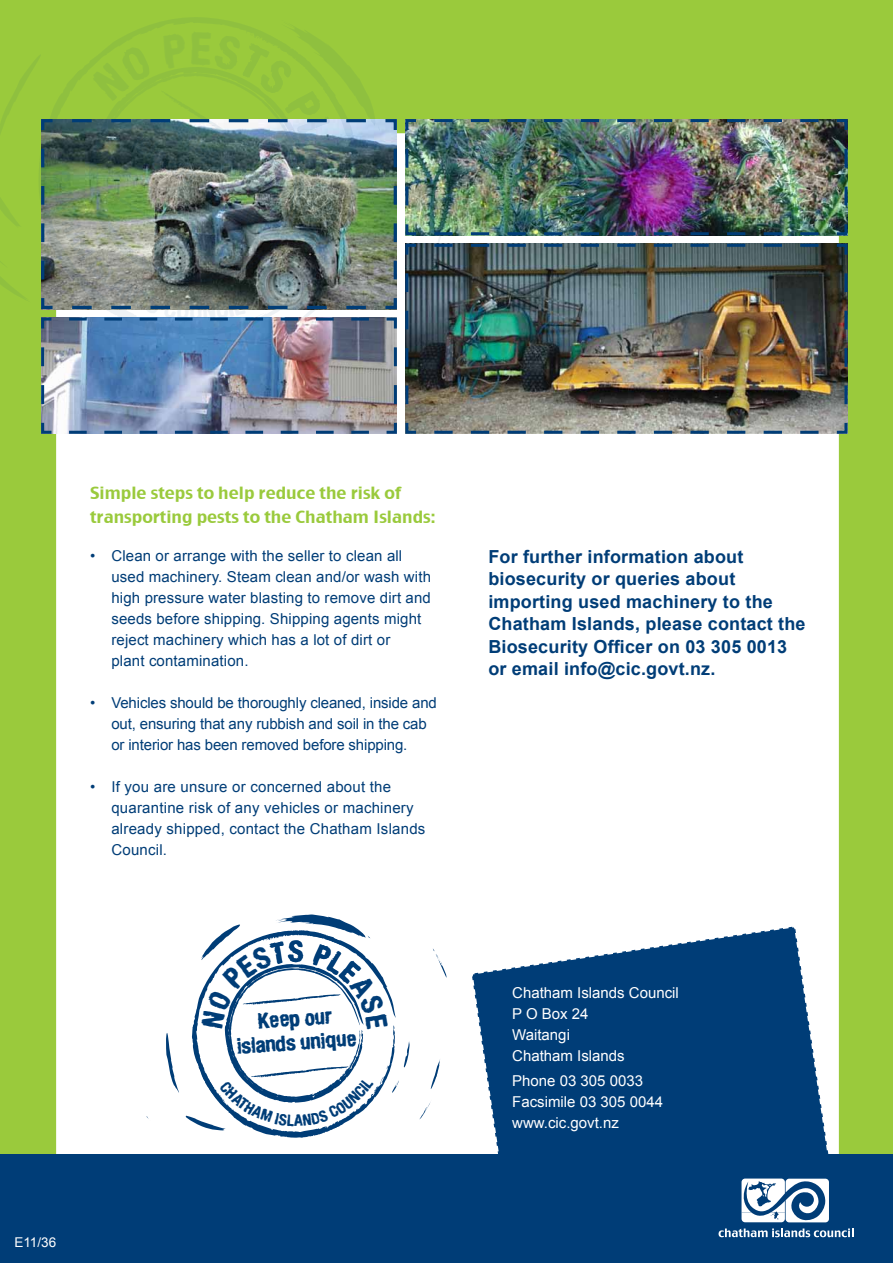
<style>
.page{position:relative;width:893px;height:1263px;background:#9aca3c}
.page>*{position:absolute;margin:0;border:0;box-sizing:border-box;transform-origin:0 0}
.t1{font:20.1px/24px "Army Chalk";color:#003d77;text-align:center}
.t2{font:700 18px/22.5px "Arial";letter-spacing:.01em;color:#003d77}
.t3{font:16.5px/24px "Charcoal CY";color:#9aca3c}
.t4{font:15px/21px "Arial";letter-spacing:.01em;color:#003d77}
.t5{font:15px/21px "Arial";letter-spacing:-.01em;color:#003d77}
.t6{font:15px/21px "Arial";color:#fff}
.t7{font:13.5px "Arial";color:#fff}
</style>
<div class="page">
<div style="left:56px;top:133px;width:783px;height:1057px;background:#fff;border-radius:13px"></div>
<img style="left:405px;top:242px;width:443px;height:193px">
<div style="left:0;top:1155px;width:893px;height:108px;background:#003d77"></div>
<svg style="left:470px;top:925px;width:402px;height:313px"></svg>
<svg style="left:433px;top:948px;width:14px;height:30px"></svg>
<svg style="left:430px;top:1059px;width:10px;height:30px"></svg>
<svg style="left:419px;top:1102px;width:12px;height:17px"></svg>
<img style="left:0;top:20px;width:398px;height:415px">
<svg style="left:425px;top:237px;width:403px;height:15px"></svg>
<img style="left:404px;top:119px;width:444px;height:118px">
<svg style="left:166px;top:914px;width:244px;height:224px"></svg>
<p class="t3" style="left:90px;top:480px;width:347px">Simple steps to help reduce the risk of transporting pests to the Chatham Islands:</p>
<p class="t4" style="left:111px;top:545px;width:321px;text-indent:-21px">• Clean or arrange with the seller to clean all used machinery. Steam clean and/or wash with high pressure water blasting to remove dirt and seeds before shipping. Shipping agents might reject machinery which has a lot of dirt or<br>plant contamination.</p>
<p class="t5" style="left:111px;top:692px;width:327px;text-indent:-21px">• Vehicles should be thoroughly cleaned, inside and out, ensuring that any rubbish and soil in the cab or interior has been removed before shipping.</p>
<p class="t4" style="left:111px;top:776px;width:315px;text-indent:-21px">• If you are unsure or concerned about the quarantine risk of any vehicles or machinery already shipped, contact the Chatham Islands Council.</p>
<h1 class="t1" style="left:235px;top:1011px;width:122px;rotate:-4deg">Keep our islands unique</h1>
<p class="t7" style="left:14px;top:1233px;width:43px">E11/36</p>
<p class="t2" style="left:488px;top:545px;width:319px">For further information about biosecurity or queries about importing used machinery to the<br>Chatham Islands, please contact the<br>Biosecurity Officer on 03 305 0013 or email info@cic.govt.nz.</p>
<p class="t6" style="left:512px;top:982px;width:168px">Chatham Islands Council<br>P O Box 24<br>Waitangi<br>Chatham Islands</p>
<p class="t6" style="left:512px;top:1070px;width:152px">Phone 03 305 0033<br>Facsimile 03 305 0044 www.cic.govt.nz</p>
</div>
